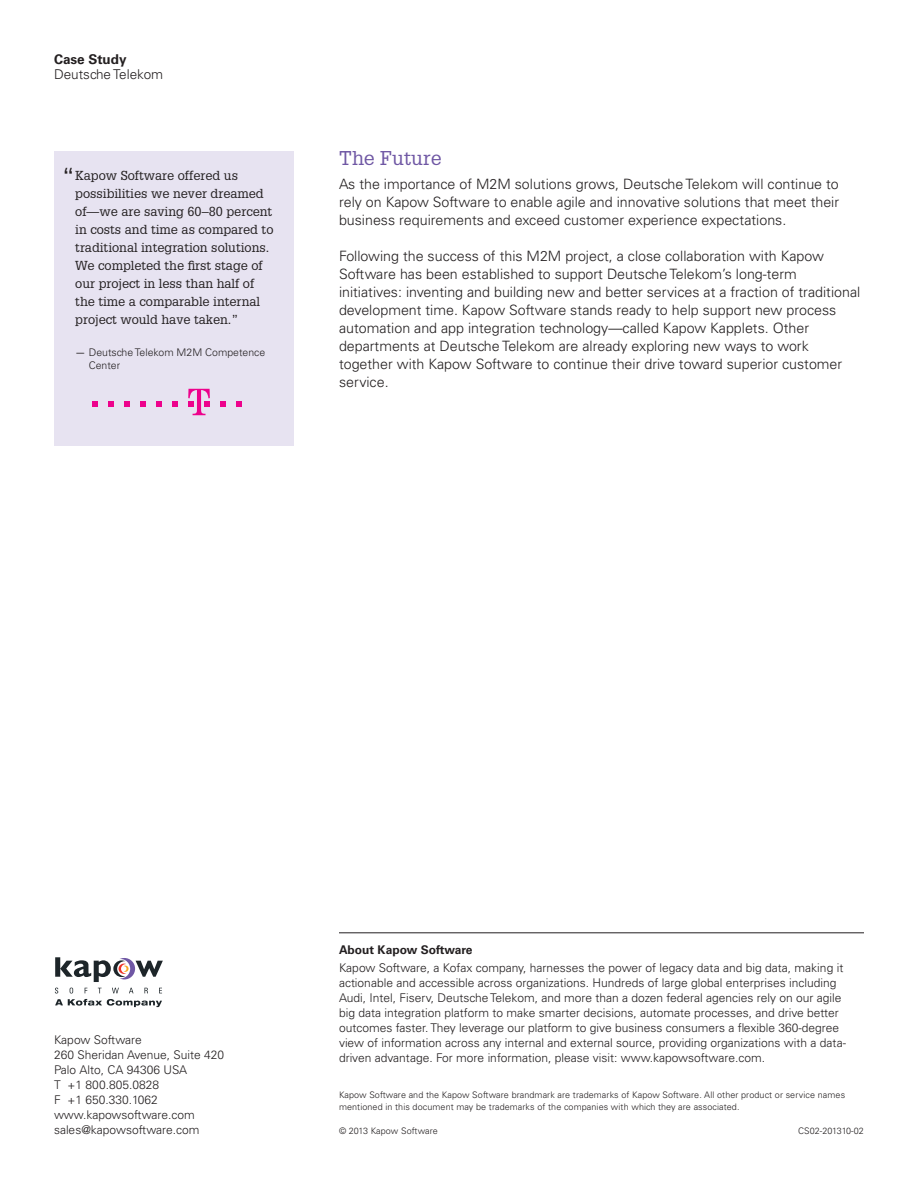
<style>
.page{position:relative;width:918px;height:1188px;background:#fff}
.page>*{position:absolute;margin:0;border:0;box-sizing:border-box;transform-origin:0 0}
.Head_1_-_PUR{font:19.5px "Glypha LT Std";color:#6f57a4}
.Body{font:300 14.25px/18px "Univers LT Std";color:#231f20;text-align:justify}
.t1{font:300 13.5px "Univers LT Std";color:#231f20}
.t2{font:700 13.5px "Univers LT Std";color:#231f20}
.Sidebar_-_Call_Out_B{font:12.75px/18px "Glypha LT Std";color:#231f20}
.Boilerplate{font:300 12px/15px "Univers LT Std";color:#231f20}
.Sign-off_-_Address{font:300 12px "Univers LT Std";color:#231f20}
.Sign-off_Phone_Numbe{font:300 12px "Univers LT Std";color:#231f20}
.Boilerplate_Head{font:700 12px "Univers LT Std";color:#231f20}
.Sidebar_-_Call_Out_B-2{font:300 10.5px/13.5px "Univers LT Std";color:#231f20}
.Copyright___Legal{font:300 9px/12px "Univers LT Std";letter-spacing:.01em;color:#231f20}
.s1{font-size:24px}
.s2{font-weight:400}
</style>
<div class="page">
<div style="left:54px;top:151px;width:240px;height:295px;background:#e7e3f1"></div>
<svg style="left:92px;top:401px;width:5px;height:5px"></svg>
<svg style="left:108px;top:401px;width:5px;height:5px"></svg>
<svg style="left:124px;top:401px;width:5px;height:5px"></svg>
<svg style="left:140px;top:401px;width:5px;height:5px"></svg>
<svg style="left:156px;top:401px;width:6px;height:5px"></svg>
<svg style="left:172px;top:401px;width:6px;height:5px"></svg>
<svg style="left:188px;top:389px;width:22px;height:26px"></svg>
<svg style="left:221px;top:401px;width:5px;height:5px"></svg>
<svg style="left:237px;top:401px;width:5px;height:5px"></svg>
<svg style="left:55px;top:957px;width:108px;height:25px"></svg>
<svg style="left:55px;top:988px;width:107px;height:19px"></svg>
<hr style="left:339px;top:933px;width:525px;height:1px;background:#231f20">
<p class="t2" style="left:54px;top:51px;width:74px">Case Study</p>
<p class="t1" style="left:54px;top:66px;width:111px">Deutsche Telekom</p>
<p class="Sidebar_-_Call_Out_B" style="left:75px;top:166px;width:200px;text-indent:-14px"><span class="s1">“</span>Kapow Software offered us possibilities we never dreamed of—we are saving 60–80 percent in costs and time as compared to traditional integration solutions.<br>We completed the first stage of our project in less than half of the time a comparable internal project would have taken.”</p>
<p class="Sidebar_-_Call_Out_B-2" style="left:89px;top:345px;width:178px;text-indent:-14px"><span class="s2">—</span> Deutsche Telekom M2M Competence<br>Center</p>
<p class="Head_1_-_PUR" style="left:339px;top:146px;width:104px">The Future</p>
<p class="Body" style="left:339px;top:175px;width:502px">As the importance of M2M solutions grows, Deutsche Telekom will continue to rely on Kapow Software to enable agile and innovative solutions that meet their business requirements and exceed customer experience expectations.</p>
<p class="Body" style="left:339px;top:247px;width:523px;text-align:left">Following the success of this M2M project, a close collaboration with Kapow Software has been established to support Deutsche Telekom’s long-term initiatives: inventing and building new and better services at a fraction of traditional development time. Kapow Software stands ready to help support new process automation and app integration technology—called Kapow Kapplets. Other departments at Deutsche Telekom are already exploring new ways to work together with Kapow Software to continue their drive toward superior customer service.</p>
<p class="Sign-off_-_Address" style="left:54px;top:1033px;width:89px">Kapow Software</p>
<p class="Sign-off_-_Address" style="left:54px;top:1048px;width:172px">260 Sheridan Avenue, Suite 420</p>
<p class="Sign-off_-_Address" style="left:54px;top:1063px;width:135px">Palo Alto, CA 94306 USA</p>
<p class="Sign-off_Phone_Numbe" style="left:54px;top:1078px;width:107px">T +1 800.805.0828</p>
<p class="Sign-off_Phone_Numbe" style="left:54px;top:1093px;width:105px">F +1 650.330.1062</p>
<p class="Sign-off_-_Address" style="left:54px;top:1108px;width:142px">www.kapowsoftware.com</p>
<p class="Sign-off_-_Address" style="left:54px;top:1123px;width:147px">sales@kapowsoftware.com</p>
<p class="Boilerplate_Head" style="left:339px;top:943px;width:135px">About Kapow Software</p>
<p class="Boilerplate" style="left:339px;top:960px;width:509px">Kapow Software, a Kofax company, harnesses the power of legacy data and big data, making it actionable and accessible across organizations. Hundreds of large global enterprises including Audi, Intel, Fiserv, Deutsche Telekom, and more than a dozen federal agencies rely on our agile big data integration platform to make smarter decisions, automate processes, and drive better outcomes faster. They leverage our platform to give business consumers a flexible 360-degree view of information across any internal and external source, providing organizations with a data&shy;driven advantage. For more information, please visit: www.kapowsoftware.com.</p>
<p class="Copyright___Legal" style="left:339px;top:1089px;width:508px">Kapow Software and the Kapow Software brandmark are trademarks of Kapow Software. All other product or service names mentioned in this document may be trademarks of the companies with which they are associated.</p>
<p class="Copyright___Legal" style="left:339px;top:1125px;width:100px">© 2013 Kapow Software</p>
<p class="Copyright___Legal" style="left:798px;top:1125px;width:67px">CS02-201310-02</p>
</div>
